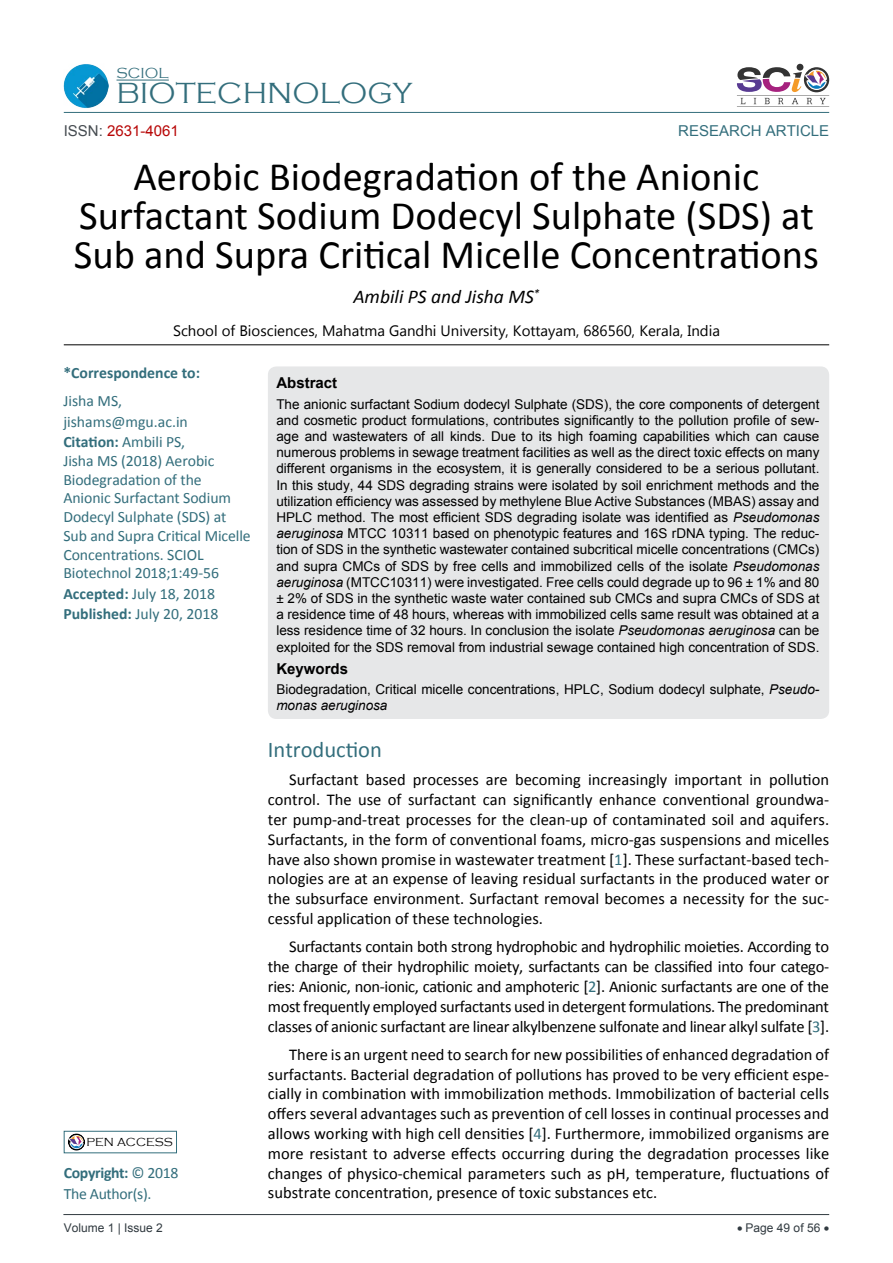
<style>
.page{position:relative;width:893px;height:1263px;background:#fff}
.page>*{position:absolute;margin:0;border:0;box-sizing:border-box;transform-origin:0 0}
.t1{font:40.5px/39px "Calibri";color:#000;text-align:center}
.t2{font:300 30px "Copperplate Gothic";color:#336e7c}
.t3{font:22.5px "Calibri";color:#336e7c}
.t4{font:italic 19.5px "Calibri";color:#000}
.t5{font:16.5px/19.8px "Calibri";color:#000;text-align:justify}
.t6{font:15.75px/18.8px "Calibri";letter-spacing:-.005em;color:#336e7c}
.t7{font:700 15.75px "Calibri";color:#336e7c}
.t8{font:15px "Microsoft New Tai Lue";color:#000}
.t9{font:700 15px "Arial";color:#000}
.t10{font:15px "Arial";color:#336e7c}
.t11{font:15px "Arial";color:#b80707}
.t12{font:300 15px "Copperplate Gothic";color:#336e7c}
.t13{font:13.5px/16.2px "Arial";color:#000;text-align:justify}
.t14{font:12px "Arial";color:#313a40}
.t15{font:300 12px "Copperplate Gothic";color:#000}
.s1{color:#464c51}
.s2{font-weight:700}
.s3{font-style:italic}
.s4{color:#336e7c}
</style>
<div class="page">
<hr style="left:64px;top:112px;width:765px;height:1px;background:#336e7c">
<svg style="left:740px;top:98px;width:5px;height:6px"></svg>
<svg style="left:754px;top:98px;width:2px;height:6px"></svg>
<svg style="left:765px;top:98px;width:5px;height:6px"></svg>
<svg style="left:778px;top:98px;width:5px;height:6px"></svg>
<svg style="left:792px;top:98px;width:6px;height:6px"></svg>
<svg style="left:807px;top:98px;width:5px;height:6px"></svg>
<svg style="left:820px;top:98px;width:6px;height:6px"></svg>
<hr style="left:737px;top:107px;width:92px;height:1px;background:#333">
<hr style="left:737px;top:95px;width:92px;height:1px;background:#333">
<svg style="left:737px;top:64px;width:92px;height:28px"></svg>
<hr style="left:63px;top:1214px;width:766px;height:1px;background:#313a40">
<hr style="left:117px;top:80px;width:52px;height:1px;background:#336e7c">
<div style="left:64px;top:1131px;width:113px;height:22px;border:1px solid #336e7c"></div>
<svg style="left:68px;top:1133px;width:17px;height:18px"></svg>
<img style="left:64px;top:64px;width:44px;height:44px">
<div style="left:268px;top:366px;width:561px;height:353px;background:#e6e7e8;border-radius:9px"></div>
<hr style="left:64px;top:344px;width:765px;height:1px;background:#000">
<p class="t12" style="left:117px;top:65px;width:54px">SCIOL</p>
<h2 class="t2" style="left:117px;top:77px;width:201px">BIOTECHNOLO</h2>
<h2 class="t2" style="left:367px;top:77px;width:46px">GY</h2>
<p class="t11" style="left:64px;top:121px;width:117px"><span class="s1">ISSN:</span> 2631-4061</p>
<p class="t10" style="left:678px;top:121px;width:53px">Res earch</p>
<p class="t10" style="left:766px;top:121px;width:20px">Articl</p>
<p class="t10" style="left:819px;top:121px;width:12px">e</p>
<h1 class="t1" style="left:74px;top:157px;width:747px">Aerobic Biodegradation of the Anionic<br>Surfactant Sodium Dodecyl Sulphate (SDS) at<br>Sub and Supra Critical Micelle Concentrations</h1>
<p class="t4" style="left:353px;top:284px;width:188px">Ambili PS and Jisha MS<sup>*</sup></p>
<p class="t8" style="left:173px;top:322px;width:548px">School of Biosciences, Mahatma Gandhi University, Kottayam, 686560, Kerala, India</p>
<p class="t7" style="left:63px;top:363px;width:138px">*Correspondence to:</p>
<p class="t6" style="left:63px;top:390px;width:126px;line-height:20.9px">Jisha MS, jishams@mgu.ac.in<br><span class="s2">Citation:</span> Ambili PS,</p>
<p class="t6" style="left:63px;top:451px;width:189px">Jisha MS (2018) Aerobic<br>Biodegradation of the<br>Anionic Surfactant Sodium<br>Dodecyl Sulphate (SDS) at<br>Sub and Supra Critical Micelle<br>Concentrations. SCIOL<br>Biotechnol 2018;1:49-56</p>
<p class="t6" style="left:63px;top:583px;width:157px;line-height:20.7px"><span class="s2">Accepted:</span> July 18, 2018<br><span class="s2">Published:</span> July 20, 2018</p>
<p class="t15" style="left:87px;top:1135px;width:88px">PEN ACCESS</p>
<p class="t6" style="left:64px;top:1163px;width:116px;line-height:20.7px"><span class="s2">Copyright:</span> © 2018<br>The Author(s).</p>
<p class="t9" style="left:276px;top:373px;width:62px">Abstract</p>
<p class="t13" style="left:276px;top:396px;width:545px">The anionic surfactant Sodium dodecyl Sulphate (SDS), the core components of detergent and cosmetic product formulations, contributes significantly to the pollution profile of sew&shy;age and wastewaters of all kinds. Due to its high foaming capabilities which can cause numerous problems in sewage treatment facilities as well as the direct toxic effects on many different organisms in the ecosystem, it is generally considered to be a serious pollutant.<br>In this study, 44 SDS degrading strains were isolated by soil enrichment methods and the utilization efficiency was assessed by methylene Blue Active Substances (MBAS) assay and HPLC method. The most efficient SDS degrading isolate was identified as <span class="s3">Pseudomonas aeruginosa</span> MTCC 10311 based on phenotypic features and 16S rDNA typing. The reduc&shy;tion of SDS in the synthetic wastewater contained subcritical micelle concentrations (CMCs) and supra CMCs of SDS by free cells and immobilized cells of the isolate <span class="s3">Pseudomonas aeruginosa</span> (MTCC10311) were investigated. Free cells could degrade up to 96 ± 1% and 80 ± 2% of SDS in the synthetic waste water contained sub CMCs and supra CMCs of SDS at a residence time of 48 hours, whereas with immobilized cells same result was obtained at a less residence time of 32 hours. In conclusion the isolate <span class="s3">Pseudomonas aeruginosa</span> can be exploited for the SDS removal from industrial sewage contained high concentration of SDS.</p>
<p class="t9" style="left:276px;top:658px;width:73px">Keywords</p>
<p class="t13" style="left:276px;top:681px;width:545px">Biodegradation, Critical micelle concentrations, HPLC, Sodium dodecyl sulphate, <span class="s3">Pseudo&shy;monas aeruginosa</span></p>
<h3 class="t3" style="left:268px;top:735px;width:116px">Introduction</h3>
<p class="t5" style="left:268px;top:770px;width:563px;text-indent:21px">Surfactant based processes are becoming increasingly important in pollution control. The use of surfactant can significantly enhance conventional groundwa&shy;ter pump-and-treat processes for the clean-up of contaminated soil and aquifers.<br>Surfactants, in the form of conventional foams, micro-gas suspensions and micelles have also shown promise in wastewater treatment [<span class="s4">1</span>]. These surfactant-based tech&shy;nologies are at an expense of leaving residual surfactants in the produced water or the subsurface environment. Surfactant removal becomes a necessity for the suc&shy;cessful application of these technologies.</p>
<p class="t5" style="left:268px;top:937px;width:563px;text-indent:21px">Surfactants contain both strong hydrophobic and hydrophilic moieties. According to the charge of their hydrophilic moiety, surfactants can be classified into four catego&shy;ries: Anionic, non-ionic, cationic and amphoteric [<span class="s4">2</span>]. Anionic surfactants are one of the most frequently employed surfactants used in detergent formulations. The predominant classes of anionic surfactant are linear alkylbenzene sulfonate and linear alkyl sulfate [<span class="s4">3</span>].</p>
<p class="t5" style="left:268px;top:1044px;width:563px;text-indent:21px">There is an urgent need to search for new possibilities of enhanced degradation of surfactants. Bacterial degradation of pollutions has proved to be very efficient espe&shy;cially in combination with immobilization methods. Immobilization of bacterial cells offers several advantages such as prevention of cell losses in continual processes and allows working with high cell densities [<span class="s4">4</span>]. Furthermore, immobilized organisms are more resistant to adverse effects occurring during the degradation processes like changes of physico-chemical parameters such as pH, temperature, fluctuations of substrate concentration, presence of toxic substances etc.</p>
<p class="t14" style="left:64px;top:1220px;width:101px">Volume 1 | Issue 2</p>
<p class="t14" style="left:737px;top:1220px;width:94px">• Page 49 of 56 •</p>
</div>
